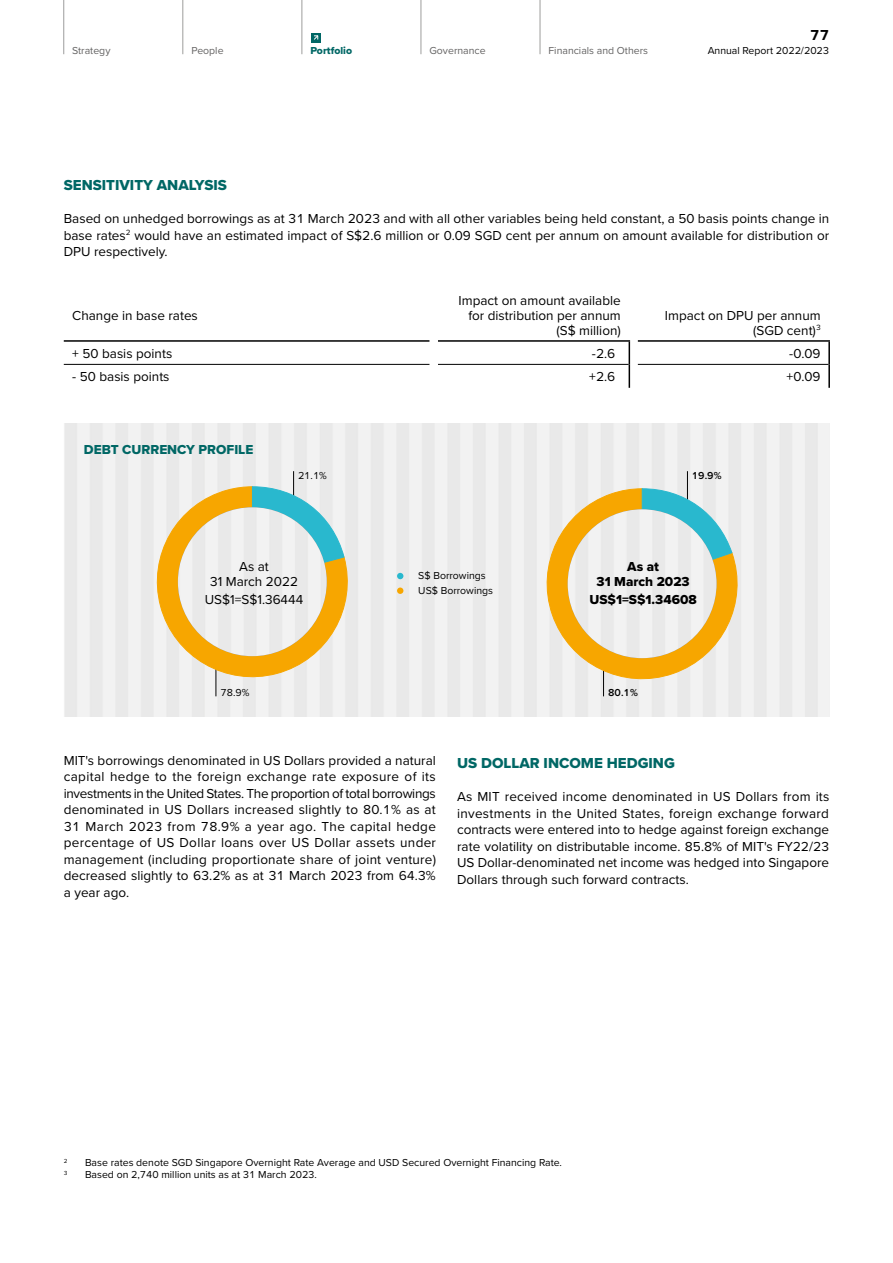
<style>
.page{position:relative;width:893px;height:1263px;background:#fff}
.page>*{position:absolute;margin:0;border:0;box-sizing:border-box;transform-origin:0 0}
.t1{font:15px "Proxima Nova Extrabld";color:#006765}
.t2{font:700 15px "Proxima Nova";color:#000}
.t3{font:13.5px/16.5px "Proxima Nova";color:#000;text-align:justify}
.t4{font:13.5px/15px "Proxima Nova Extrabld";color:#000;text-align:center}
.t5{font:13.5px "Proxima Nova Extrabld";color:#006765}
.t6{font:10.5px/14.7px "Proxima Nova";color:#000}
.t7{font:10.5px "Proxima Nova";color:#646363}
.t8{font:600 10.5px "Proxima Nova";color:#000}
.t9{font:10.5px "Proxima Nova Extrabld";color:#006765}
.t10{font:6.15px "Proxima Nova";color:#000}
</style>
<div class="page">
<div style="left:64px;top:424px;width:765px;height:292px;background:#efefef"></div>
<hr style="left:293px;top:471px;width:1px;height:42px;background:#000">
<hr style="left:216px;top:652px;width:1px;height:44px;background:#000">
<hr style="left:687px;top:471px;width:1px;height:42px;background:#000">
<hr style="left:603px;top:652px;width:1px;height:44px;background:#000">
<svg style="left:147px;top:486px;width:211px;height:201px"></svg>
<svg style="left:535px;top:488px;width:214px;height:203px"></svg>
<svg style="left:397px;top:573px;width:6px;height:6px"></svg>
<div style="left:397px;top:587px;width:6px;height:7px;background:#f7a600;border-radius:50%"></div>
<div style="left:178px;top:507px;width:149px;height:149px;background:#ececec;border-radius:74px"></div>
<div style="left:568px;top:509px;width:148px;height:149px;background:#ebebeb;border-radius:74px"></div>
<hr style="left:64px;top:340px;width:365px;height:2px;background:#000">
<hr style="left:638px;top:340px;width:192px;height:2px;background:#000">
<hr style="left:828px;top:342px;width:2px;height:22px;background:#000">
<hr style="left:828px;top:364px;width:2px;height:24px;background:#000">
<hr style="left:438px;top:340px;width:192px;height:2px;background:#000">
<svg style="left:629px;top:342px;width:1px;height:46px"></svg>
<hr style="left:64px;top:364px;width:365px;height:1px;background:#000">
<hr style="left:438px;top:364px;width:191px;height:1px;background:#000">
<hr style="left:638px;top:364px;width:190px;height:1px;background:#000">
<div style="left:311px;top:33px;width:10px;height:9px;background:#006765"></div>
<svg style="left:314px;top:35px;width:4px;height:5px"></svg>
<hr style="left:63px;top:0;width:1px;height:54px;background:#9d9d9c">
<hr style="left:183px;top:0;width:1px;height:54px;background:#9d9d9c">
<hr style="left:302px;top:0;width:1px;height:54px;background:#9d9d9c">
<hr style="left:421px;top:0;width:1px;height:54px;background:#9d9d9c">
<hr style="left:540px;top:0;width:1px;height:54px;background:#9d9d9c">
<p class="t7" style="left:72px;top:43px;width:40px">Strategy</p>
<p class="t7" style="left:191px;top:43px;width:34px">People</p>
<p class="t9" style="left:310px;top:43px;width:43px">Portfolio</p>
<p class="t7" style="left:429px;top:43px;width:58px">Governance</p>
<p class="t7" style="left:548px;top:43px;width:101px">Financials and Others</p>
<p class="t2" style="left:810px;top:24px;width:20px">77</p>
<p class="t6" style="left:708px;top:43px;width:123px">Annual Report 2022/2023</p>
<p class="t1" style="left:64px;top:174px;width:165px">SENSITIVITY ANALYSIS</p>
<p class="t3" style="left:64px;top:210px;width:767px">Based on unhedged borrowings as at 31 March 2023 and with all other variables being held constant, a 50 basis points change in base rates<sup>2</sup> would have an estimated impact of S$2.6 million or 0.09 SGD cent per annum on amount available for distribution or DPU respectively.</p>
<p class="t3" style="left:72px;top:306px;width:127px">Change in base rates</p>
<p class="t3" style="left:459px;top:292px;width:164px;line-height:15px;text-align:right">Impact on amount available for distribution per annum (S$ million)</p>
<p class="t3" style="left:665px;top:307px;width:157px;line-height:15px;text-align:right">Impact on DPU per annum (SGD cent)<sup>3</sup></p>
<p class="t3" style="left:72px;top:345px;width:101px">+ 50 basis points</p>
<p class="t3" style="left:592px;top:345px;width:25px">-2.6</p>
<p class="t3" style="left:789px;top:345px;width:33px">-0.09</p>
<p class="t3" style="left:72px;top:368px;width:99px">- 50 basis points</p>
<p class="t3" style="left:589px;top:368px;width:27px">+2.6</p>
<p class="t3" style="left:787px;top:368px;width:36px">+0.09</p>
<p class="t5" style="left:84px;top:440px;width:171px">DEBT CURRENCY PROFILE</p>
<p class="t6" style="left:298px;top:468px;width:30px">21.1%</p>
<p class="t8" style="left:692px;top:468px;width:31px">19.9%</p>
<p class="t3" style="left:210px;top:558px;width:89px;line-height:15px;text-align:center">As at<br>31 March 2022</p>
<p class="t3" style="left:205px;top:590px;width:100px">US$1=S$1.36444</p>
<p class="t6" style="left:418px;top:568px;width:76px">S$ Borrowings<br>US$ Borrowings</p>
<p class="t4" style="left:597px;top:558px;width:95px">As at<br>31 March 2023</p>
<p class="t4" style="left:589px;top:591px;width:109px">US$1=S$1.34608</p>
<p class="t6" style="left:221px;top:685px;width:30px">78.9%</p>
<p class="t8" style="left:608px;top:685px;width:31px">80.1%</p>
<p class="t3" style="left:64px;top:751px;width:374px">MIT's borrowings denominated in US Dollars provided a natural capital hedge to the foreign exchange rate exposure of its investments in the United States. The proportion of total borrowings denominated in US Dollars increased slightly to 80.1% as at 31 March 2023 from 78.9% a year ago. The capital hedge percentage of US Dollar loans over US Dollar assets under management (including proportionate share of joint venture) decreased slightly to 63.2% as at 31 March 2023 from 64.3% a year ago.</p>
<p class="t1" style="left:457px;top:752px;width:219px">US DOLLAR INCOME HEDGING</p>
<p class="t3" style="left:457px;top:788px;width:374px">As MIT received income denominated in US Dollars from its investments in the United States, foreign exchange forward contracts were entered into to hedge against foreign exchange rate volatility on distributable income. 85.8% of MIT's FY22/23<br>US Dollar-denominated net income was hedged into Singapore Dollars through such forward contracts.</p>
<p class="t10" style="left:64px;top:1156px;width:5px">2</p>
<p class="t6" style="left:85px;top:1155px;width:478px">Base rates denote SGD Singapore Overnight Rate Average and USD Secured Overnight Financing Rate.</p>
<p class="t10" style="left:64px;top:1168px;width:5px">3</p>
<p class="t6" style="left:85px;top:1167px;width:233px">Based on 2,740 million units as at 31 March 2023.</p>
</div>
